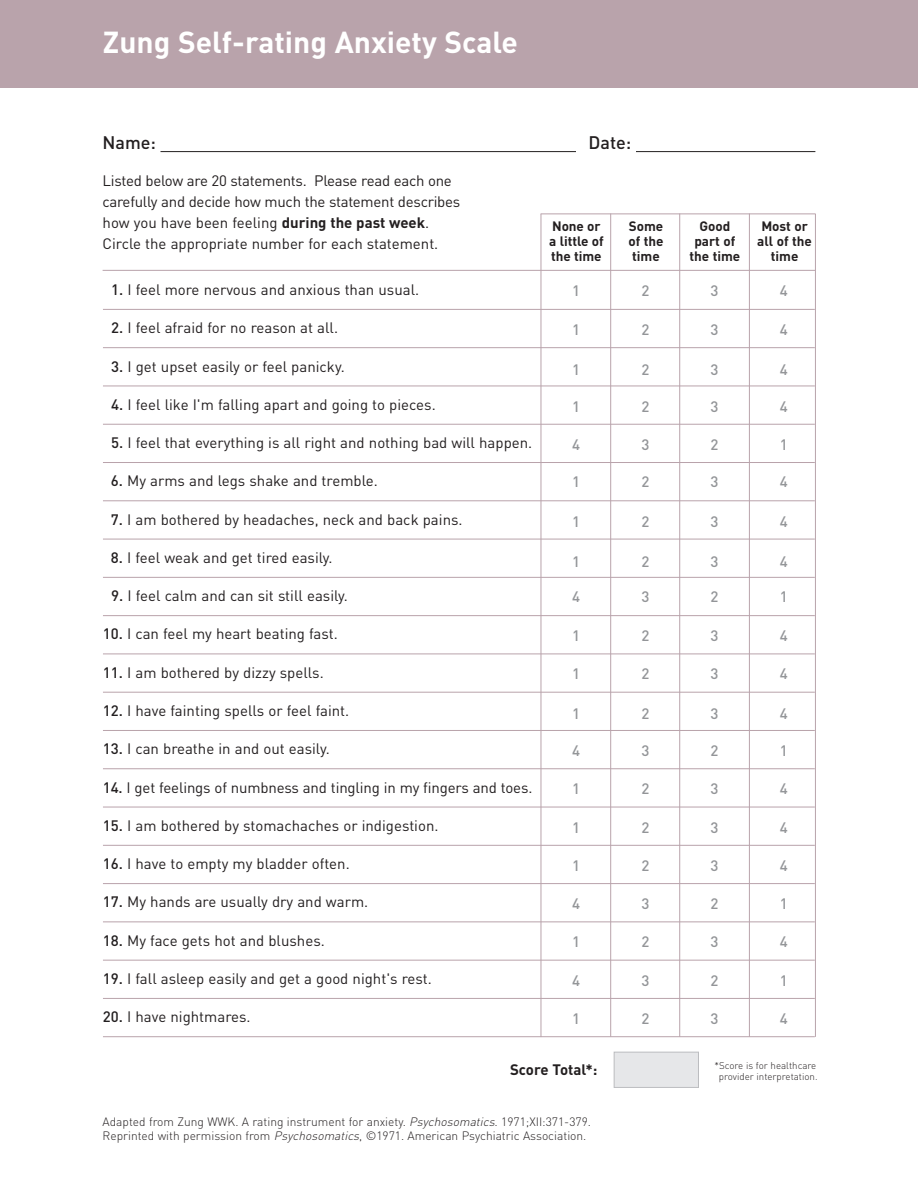
<style>
.page{position:relative;width:918px;height:1188px;background:#fff}
.page>*{position:absolute;margin:0;border:0;box-sizing:border-box;transform-origin:0 0}
.t1{font:700 30px "DIN";color:#fff}
.t2{font:500 18px "DIN";color:#231f20}
.t3{font:15px "DIN";color:#231f20}
.t4{font:15px/21px "DIN";letter-spacing:-.02em;color:#231f20}
.t5{font:500 15px "DIN";color:#939598}
.t6{font:700 15px "DIN";color:#231f20}
.t7{font:700 13.5px/15px "DIN";color:#231f20;text-align:center}
.t8{font:300 12px/14.4px "DIN";color:#231f20}
.t9{font:300 9.75px/11.7px "DIN";color:#231f20;text-align:center}
.s1{font-weight:700}
.s2{font-weight:500}
.s3{font-style:italic}
</style>
<div class="page">
<div style="left:0;top:0;width:918px;height:88px;background:#b9a3ab"></div>
<hr style="left:610px;top:214px;width:1px;height:823px;background:#b9a3ab">
<hr style="left:679px;top:214px;width:1px;height:823px;background:#b9a3ab">
<hr style="left:749px;top:214px;width:1px;height:823px;background:#b9a3ab">
<hr style="left:103px;top:270px;width:712px;height:1px;background:#b9a3ab">
<hr style="left:103px;top:309px;width:712px;height:1px;background:#b9a3ab">
<hr style="left:103px;top:347px;width:712px;height:1px;background:#b9a3ab">
<hr style="left:103px;top:386px;width:712px;height:1px;background:#b9a3ab">
<hr style="left:103px;top:424px;width:712px;height:1px;background:#b9a3ab">
<hr style="left:103px;top:462px;width:712px;height:1px;background:#b9a3ab">
<hr style="left:103px;top:500px;width:712px;height:1px;background:#b9a3ab">
<hr style="left:103px;top:539px;width:712px;height:1px;background:#b9a3ab">
<hr style="left:103px;top:577px;width:712px;height:1px;background:#b9a3ab">
<hr style="left:103px;top:615px;width:712px;height:1px;background:#b9a3ab">
<hr style="left:103px;top:654px;width:712px;height:1px;background:#b9a3ab">
<hr style="left:103px;top:692px;width:712px;height:1px;background:#b9a3ab">
<hr style="left:103px;top:730px;width:712px;height:1px;background:#b9a3ab">
<hr style="left:103px;top:768px;width:712px;height:1px;background:#b9a3ab">
<hr style="left:103px;top:807px;width:712px;height:1px;background:#b9a3ab">
<hr style="left:103px;top:845px;width:712px;height:1px;background:#b9a3ab">
<hr style="left:103px;top:883px;width:712px;height:1px;background:#b9a3ab">
<hr style="left:103px;top:921px;width:712px;height:1px;background:#b9a3ab">
<hr style="left:103px;top:960px;width:712px;height:1px;background:#b9a3ab">
<hr style="left:103px;top:998px;width:712px;height:1px;background:#b9a3ab">
<hr style="left:103px;top:1036px;width:712px;height:1px;background:#b9a3ab">
<hr style="left:161px;top:151px;width:654px;height:1px;background:#231f20">
<hr style="left:577px;top:150px;width:59px;height:3px;background:#fff">
<hr style="left:815px;top:214px;width:1px;height:823px;background:#b9a3ab">
<hr style="left:541px;top:214px;width:1px;height:823px;background:#b9a3ab">
<hr style="left:541px;top:214px;width:274px;height:1px;background:#b9a3ab">
<div style="left:615px;top:1053px;width:83px;height:34px;background:#e6e7e9"></div>
<div style="left:614px;top:1052px;width:85px;height:36px;border:1px solid #bcbdc0"></div>
<h1 class="t1" style="left:103px;top:25px;width:417px">Zung Self-rating Anxiety Scale</h1>
<p class="t2" style="left:103px;top:132px;width:55px">Name:</p>
<p class="t2" style="left:589px;top:132px;width:44px">Date:</p>
<p class="t4" style="left:103px;top:170px;width:359px">Listed below are 20 statements. Please read each one carefully and decide how much the statement describes how you have been feeling <span class="s1">during the past week</span>.<br>Circle the appropriate number for each statement.</p>
<p class="t3" style="left:111px;top:281px;width:310px"><span class="s2">1.</span> I feel more nervous and anxious than usual.</p>
<p class="t3" style="left:111px;top:319px;width:228px"><span class="s2">2.</span> I feel afraid for no reason at all.</p>
<p class="t3" style="left:111px;top:357px;width:235px"><span class="s2">3.</span> I get upset easily or feel panicky.</p>
<p class="t3" style="left:111px;top:396px;width:326px"><span class="s2">4.</span> I feel like I'm falling apart and going to pieces.</p>
<p class="t3" style="left:111px;top:434px;width:423px"><span class="s2">5.</span> I feel that everything is all right and nothing bad will happen.</p>
<p class="t3" style="left:111px;top:472px;width:268px"><span class="s2">6.</span> My arms and legs shake and tremble.</p>
<p class="t3" style="left:111px;top:510px;width:353px"><span class="s2">7.</span> I am bothered by headaches, neck and back pains.</p>
<p class="t3" style="left:111px;top:549px;width:223px"><span class="s2">8.</span> I feel weak and get tired easily.</p>
<p class="t3" style="left:111px;top:587px;width:238px"><span class="s2">9.</span> I feel calm and can sit still easily.</p>
<p class="t3" style="left:103px;top:625px;width:236px"><span class="s2">10.</span> I can feel my heart beating fast.</p>
<p class="t3" style="left:103px;top:663px;width:222px"><span class="s2">11.</span> I am bothered by dizzy spells.</p>
<p class="t3" style="left:103px;top:702px;width:248px"><span class="s2">12.</span> I have fainting spells or feel faint.</p>
<p class="t3" style="left:103px;top:740px;width:228px"><span class="s2">13.</span> I can breathe in and out easily.</p>
<p class="t3" style="left:103px;top:778px;width:431px"><span class="s2">14.</span> I get feelings of numbness and tingling in my fingers and toes.</p>
<p class="t3" style="left:103px;top:817px;width:337px"><span class="s2">15.</span> I am bothered by stomachaches or indigestion.</p>
<p class="t3" style="left:103px;top:855px;width:248px"><span class="s2">16.</span> I have to empty my bladder often.</p>
<p class="t3" style="left:103px;top:893px;width:267px"><span class="s2">17.</span> My hands are usually dry and warm.</p>
<p class="t3" style="left:103px;top:931px;width:223px"><span class="s2">18.</span> My face gets hot and blushes.</p>
<p class="t3" style="left:103px;top:970px;width:330px"><span class="s2">19.</span> I fall asleep easily and get a good night's rest.</p>
<p class="t3" style="left:103px;top:1008px;width:149px"><span class="s2">20.</span> I have nightmares.</p>
<p class="t7" style="left:549px;top:218px;width:56px;text-align:left">None or a little of the time</p>
<p class="t7" style="left:628px;top:218px;width:37px;text-align:justify">Some of the time</p>
<p class="t7" style="left:689px;top:218px;width:52px">Good part of the time</p>
<p class="t7" style="left:757px;top:218px;width:56px">Most or all of the time</p>
<p class="t5" style="left:572px;top:282px;width:9px">1</p>
<p class="t5" style="left:642px;top:282px;width:9px">2</p>
<p class="t5" style="left:711px;top:282px;width:9px">3</p>
<p class="t5" style="left:780px;top:282px;width:9px">4</p>
<p class="t5" style="left:572px;top:320px;width:9px">1</p>
<p class="t5" style="left:642px;top:320px;width:9px">2</p>
<p class="t5" style="left:711px;top:320px;width:9px">3</p>
<p class="t5" style="left:780px;top:320px;width:9px">4</p>
<p class="t5" style="left:572px;top:360px;width:9px">1</p>
<p class="t5" style="left:642px;top:360px;width:9px">2</p>
<p class="t5" style="left:711px;top:360px;width:9px">3</p>
<p class="t5" style="left:780px;top:360px;width:9px">4</p>
<p class="t5" style="left:572px;top:397px;width:9px">1</p>
<p class="t5" style="left:642px;top:397px;width:9px">2</p>
<p class="t5" style="left:711px;top:397px;width:9px">3</p>
<p class="t5" style="left:780px;top:397px;width:9px">4</p>
<p class="t5" style="left:572px;top:436px;width:9px">4</p>
<p class="t5" style="left:642px;top:436px;width:9px">3</p>
<p class="t5" style="left:711px;top:436px;width:9px">2</p>
<p class="t5" style="left:780px;top:436px;width:9px">1</p>
<p class="t5" style="left:572px;top:473px;width:9px">1</p>
<p class="t5" style="left:642px;top:473px;width:9px">2</p>
<p class="t5" style="left:711px;top:473px;width:9px">3</p>
<p class="t5" style="left:780px;top:473px;width:9px">4</p>
<p class="t5" style="left:572px;top:513px;width:9px">1</p>
<p class="t5" style="left:642px;top:513px;width:9px">2</p>
<p class="t5" style="left:711px;top:513px;width:9px">3</p>
<p class="t5" style="left:780px;top:513px;width:9px">4</p>
<p class="t5" style="left:572px;top:552px;width:9px">1</p>
<p class="t5" style="left:642px;top:552px;width:9px">2</p>
<p class="t5" style="left:711px;top:552px;width:9px">3</p>
<p class="t5" style="left:780px;top:552px;width:9px">4</p>
<p class="t5" style="left:572px;top:588px;width:9px">4</p>
<p class="t5" style="left:642px;top:588px;width:9px">3</p>
<p class="t5" style="left:711px;top:588px;width:9px">2</p>
<p class="t5" style="left:780px;top:588px;width:9px">1</p>
<p class="t5" style="left:572px;top:626px;width:9px">1</p>
<p class="t5" style="left:642px;top:626px;width:9px">2</p>
<p class="t5" style="left:711px;top:626px;width:9px">3</p>
<p class="t5" style="left:780px;top:626px;width:9px">4</p>
<p class="t5" style="left:572px;top:665px;width:9px">1</p>
<p class="t5" style="left:642px;top:665px;width:9px">2</p>
<p class="t5" style="left:711px;top:665px;width:9px">3</p>
<p class="t5" style="left:780px;top:665px;width:9px">4</p>
<p class="t5" style="left:572px;top:705px;width:9px">1</p>
<p class="t5" style="left:642px;top:705px;width:9px">2</p>
<p class="t5" style="left:711px;top:705px;width:9px">3</p>
<p class="t5" style="left:780px;top:705px;width:9px">4</p>
<p class="t5" style="left:572px;top:742px;width:9px">4</p>
<p class="t5" style="left:642px;top:742px;width:9px">3</p>
<p class="t5" style="left:711px;top:742px;width:9px">2</p>
<p class="t5" style="left:780px;top:742px;width:9px">1</p>
<p class="t5" style="left:572px;top:780px;width:9px">1</p>
<p class="t5" style="left:642px;top:780px;width:9px">2</p>
<p class="t5" style="left:711px;top:780px;width:9px">3</p>
<p class="t5" style="left:780px;top:780px;width:9px">4</p>
<p class="t5" style="left:572px;top:819px;width:9px">1</p>
<p class="t5" style="left:642px;top:819px;width:9px">2</p>
<p class="t5" style="left:711px;top:819px;width:9px">3</p>
<p class="t5" style="left:780px;top:819px;width:9px">4</p>
<p class="t5" style="left:572px;top:857px;width:9px">1</p>
<p class="t5" style="left:642px;top:857px;width:9px">2</p>
<p class="t5" style="left:711px;top:857px;width:9px">3</p>
<p class="t5" style="left:780px;top:857px;width:9px">4</p>
<p class="t5" style="left:572px;top:894px;width:9px">4</p>
<p class="t5" style="left:642px;top:894px;width:9px">3</p>
<p class="t5" style="left:711px;top:894px;width:9px">2</p>
<p class="t5" style="left:780px;top:894px;width:9px">1</p>
<p class="t5" style="left:572px;top:933px;width:9px">1</p>
<p class="t5" style="left:642px;top:933px;width:9px">2</p>
<p class="t5" style="left:711px;top:933px;width:9px">3</p>
<p class="t5" style="left:780px;top:933px;width:9px">4</p>
<p class="t5" style="left:572px;top:971px;width:9px">4</p>
<p class="t5" style="left:642px;top:971px;width:9px">3</p>
<p class="t5" style="left:711px;top:971px;width:9px">2</p>
<p class="t5" style="left:780px;top:971px;width:9px">1</p>
<p class="t5" style="left:572px;top:1010px;width:9px">1</p>
<p class="t5" style="left:642px;top:1010px;width:9px">2</p>
<p class="t5" style="left:711px;top:1010px;width:9px">3</p>
<p class="t5" style="left:780px;top:1010px;width:9px">4</p>
<p class="t6" style="left:510px;top:1061px;width:89px">Score Total*:</p>
<p class="t9" style="left:714px;top:1059px;width:105px">*Score is for healthcare provider interpretation.</p>
<p class="t8" style="left:103px;top:1114px;width:490px">Adapted from Zung WWK. A rating instrument for anxiety. <span class="s3">Psychosomatics.</span>1971;XII:371-379.<br>Reprinted with permission from <span class="s3">Psychosomatics</span>, ©1971. American Psychiatric Association.</p>
</div>
